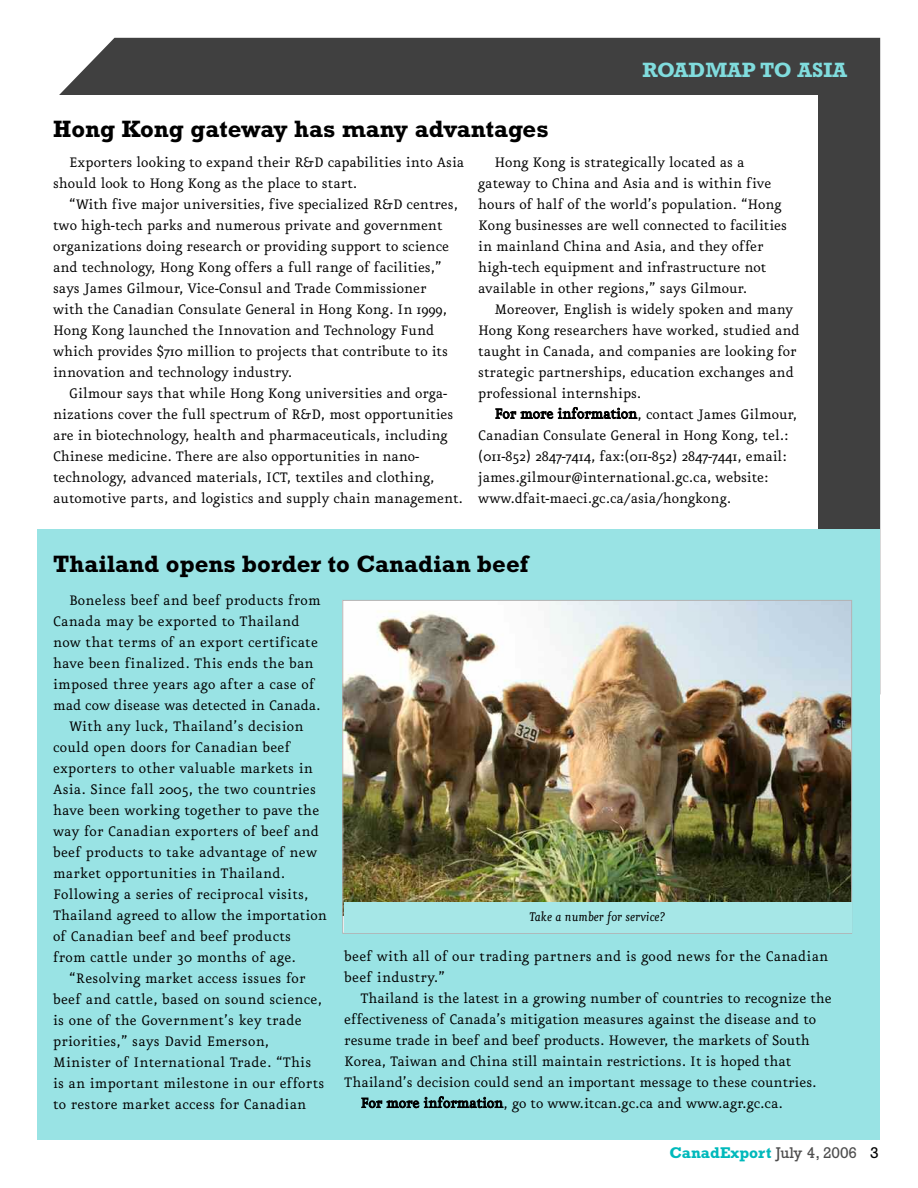
<style>
.page{position:relative;width:918px;height:1188px;background:#fff}
.page>*{position:absolute;margin:0;border:0;box-sizing:border-box;transform-origin:0 0}
.t1{font:700 24px "Rockwell";color:#000}
.t2{font:700 21px "Rockwell";color:#80dcdd}
.t3{font:16.5px/21px "Eureka";color:#000}
.t4{font:700 15.75px "Rockwell";color:#00b9bb}
.t5{font:italic 15px "Eureka";color:#000}
.s1{font-weight:400;color:#4d4d4d}
.s2{font-weight:400;color:#000}
</style>
<div class="page">
<div style="left:59px;top:38px;width:821px;height:491px;background:#404040"></div>
<div style="left:30px;top:95px;width:788px;height:1044px;background:#fff"></div>
<div style="left:38px;top:529px;width:842px;height:610px;background:#99e3e4"></div>
<img style="left:344px;top:602px;width:506px;height:301px">
<div style="left:344px;top:903px;width:507px;height:30px;background:#a6e7e7"></div>
<h1 class="t1" style="left:53px;top:114px;width:497px">Hong Kong gateway has many advantages</h1>
<p class="t2" style="left:642px;top:57px;width:206px">ROADMAP TO ASIA</p>
<p class="t3" style="left:53px;top:150px;width:413px;text-indent:16px">Exporters looking to expand their R&amp;D capabilities into Asia should look to Hong Kong as the place to start.</p>
<p class="t3" style="left:53px;top:192px;width:407px;text-indent:16px">“With five major universities, five specialized R&amp;D centres, two high-tech parks and numerous private and government organizations doing research or providing support to science and technology, Hong Kong offers a full range of facilities,” says James Gilmour, Vice-Consul and Trade Commissioner with the Canadian Consulate General in Hong Kong. In 1999, Hong Kong launched the Innovation and Technology Fund which provides $710 million to projects that contribute to its innovation and technology industry.</p>
<p class="t3" style="left:53px;top:381px;width:411px;text-indent:16px">Gilmour says that while Hong Kong universities and orga&shy;nizations cover the full spectrum of R&amp;D, most opportunities are in biotechnology, health and pharmaceuticals, including Chinese medicine. There are also opportunities in nano&shy;technology, advanced materials, ICT, textiles and clothing, automotive parts, and logistics and supply chain management.</p>
<p class="t3" style="left:478px;top:150px;width:310px;text-indent:16px">Hong Kong is strategically located as a gateway to China and Asia and is within five hours of half of the world’s population. “Hong Kong businesses are well connected to facilities in mainland China and Asia, and they offer high-tech equipment and infrastructure not available in other regions,” says Gilmour.</p>
<p class="t3" style="left:478px;top:297px;width:323px;text-indent:16px">Moreover, English is widely spoken and many Hong Kong researchers have worked, studied and taught in Canada, and companies are looking for strategic partnerships, education exchanges and professional internships.</p>
<p class="t3" style="left:478px;top:402px;width:320px;text-indent:16px">For more information, contact James Gilmour, Canadian Consulate General in Hong Kong, tel.: (011-852) 2847-7414, fax:(011-852) 2847-7441, email: james.gilmour@international.gc.ca, website: www.dfait-maeci.gc.ca/asia/hongkong.</p>
<h1 class="t1" style="left:53px;top:549px;width:477px">Thailand opens border to Canadian beef</h1>
<p class="t3" style="left:69px;top:588px;width:253px">Boneless beef and beef products from</p>
<p class="t3" style="left:53px;top:609px;width:248px">Canada may be exported to Thailand</p>
<p class="t3" style="left:53px;top:630px;width:266px">now that terms of an export certificate</p>
<p class="t3" style="left:53px;top:651px;width:262px">have been finalized. This ends the ban</p>
<p class="t3" style="left:53px;top:672px;width:263px">imposed three years ago after a case of</p>
<p class="t3" style="left:53px;top:693px;width:269px">mad cow disease was detected in Canada.</p>
<p class="t3" style="left:69px;top:714px;width:236px">With any luck, Thailand’s decision</p>
<p class="t3" style="left:53px;top:735px;width:239px">could open doors for Canadian beef</p>
<p class="t3" style="left:53px;top:756px;width:261px">exporters to other valuable markets in</p>
<p class="t3" style="left:53px;top:777px;width:264px">Asia. Since fall 2005, the two countries</p>
<p class="t3" style="left:53px;top:798px;width:268px">have been working together to pave the</p>
<p class="t3" style="left:53px;top:819px;width:267px">way for Canadian exporters of beef and</p>
<p class="t3" style="left:53px;top:840px;width:266px">beef products to take advantage of new</p>
<p class="t3" style="left:53px;top:861px;width:234px">market opportunities in Thailand.</p>
<p class="t3" style="left:53px;top:882px;width:257px">Following a series of reciprocal visits,</p>
<p class="t3" style="left:53px;top:903px;width:275px">Thailand agreed to allow the importation</p>
<p class="t3" style="left:53px;top:924px;width:239px">of Canadian beef and beef products</p>
<p class="t3" style="left:53px;top:945px;width:244px">from cattle under 30 months of age.</p>
<p class="t3" style="left:69px;top:966px;width:238px">“Resolving market access issues for</p>
<p class="t3" style="left:53px;top:987px;width:271px">beef and cattle, based on sound science,</p>
<p class="t3" style="left:53px;top:1008px;width:250px">is one of the Government’s key trade</p>
<p class="t3" style="left:53px;top:1029px;width:218px">priorities,” says David Emerson,</p>
<p class="t3" style="left:53px;top:1050px;width:260px">Minister of International Trade. “This</p>
<p class="t3" style="left:53px;top:1071px;width:273px">is an important milestone in our efforts</p>
<p class="t3" style="left:53px;top:1092px;width:255px">to restore market access for Canadian</p>
<p class="t5" style="left:529px;top:908px;width:138px">Take a number for service?</p>
<p class="t3" style="left:344px;top:945px;width:486px">beef with all of our trading partners and is good news for the Canadian beef industry.”</p>
<p class="t3" style="left:361px;top:987px;width:473px">Thailand is the latest in a growing number of countries to recognize the</p>
<p class="t3" style="left:344px;top:1008px;width:473px">effectiveness of Canada’s mitigation measures against the disease and to</p>
<p class="t3" style="left:344px;top:1029px;width:467px">resume trade in beef and beef products. However, the markets of South</p>
<p class="t3" style="left:344px;top:1050px;width:448px">Korea, Taiwan and China still maintain restrictions. It is hoped that</p>
<p class="t3" style="left:344px;top:1071px;width:474px">Thailand’s decision could send an important message to these countries.</p>
<p class="t3" style="left:361px;top:1092px;width:423px">For more information, go to www.itcan.gc.ca and www.agr.gc.ca.</p>
<p class="t4" style="left:670px;top:1143px;width:211px">CanadExport <span class="s1">July 4, 2006</span> <span class="s2">3</span></p>
</div>
